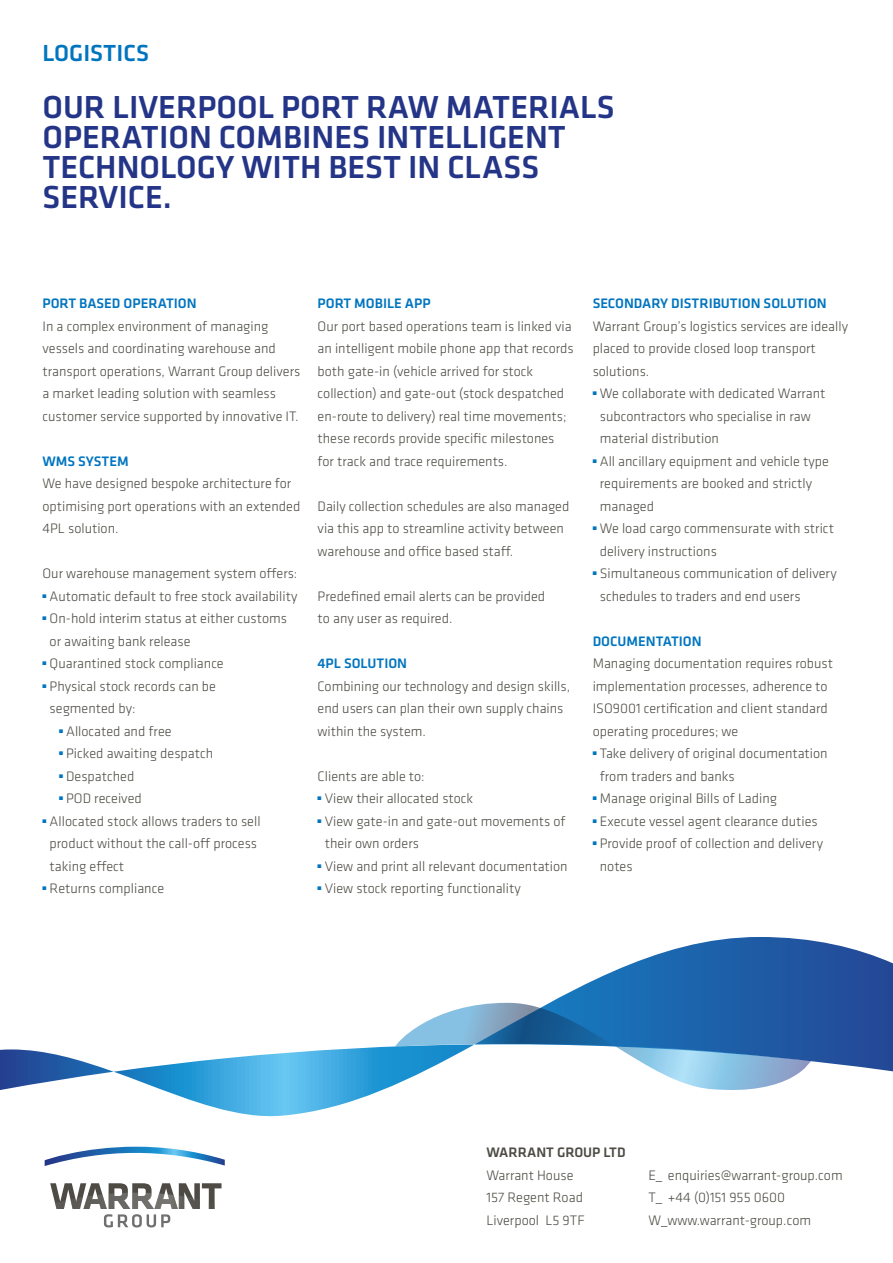
<style>
.page{position:relative;width:893px;height:1263px;background:#fff}
.page>*{position:absolute;margin:0;border:0;box-sizing:border-box;transform-origin:0 0}
.t1{font:500 33px/30px "Klavika Basic";color:#243588}
.t2{font:500 24.15px "Klavika Basic";color:#0075bf}
.t3{font:300 14.25px/22.5px "Klavika Basic";color:#4d4b44}
.t4{font:500 14.25px "Klavika Basic";color:#0075bf}
.t5{font:500 14.25px "Klavika Basic";color:#4d4b44}
</style>
<div class="page">
<svg style="left:0;top:937px;width:893px;height:180px"></svg>
<svg style="left:395px;top:1003px;width:416px;height:87px"></svg>
<svg style="left:45px;top:1147px;width:180px;height:19px"></svg>
<svg style="left:50px;top:1183px;width:171px;height:44px"></svg>
<h2 class="t2" style="left:43px;top:36px;width:108px">LOG ISTICS</h2>
<h1 class="t1" style="left:43px;top:92px;width:22px">OUR</h1>
<h1 class="t1" style="left:112px;top:92px;width:84px">LIVERPOO</h1>
<h1 class="t1" style="left:258px;top:92px;width:44px">L PORT</h1>
<h1 class="t1" style="left:366px;top:92px;width:25px">RAW</h1>
<h1 class="t1" style="left:446px;top:92px;width:22px">MAT</h1>
<h1 class="t1" style="left:510px;top:92px;width:106px">ERIALS</h1>
<h1 class="t1" style="left:43px;top:122px;width:198px">OPERATION COM</h1>
<h1 class="t1" style="left:43px;top:122px;width:503px;text-indent:241px">BINES INTELLIGENT<br>TECHNO LOGY WITH BEST IN CLASS<br>SERVICE.</h1>
<p class="t4" style="left:43px;top:294px;width:156px">PORT BASED OPERATI ON</p>
<p class="t3" style="left:43px;top:315px;width:259px">In a complex environment of managing vessels and coordinating warehouse and transport operations, Warrant Group delivers a market leading solution with seamless customer service supported by innovative IT.</p>
<p class="t4" style="left:43px;top:451px;width:88px">WMS SYSTEM</p>
<p class="t3" style="left:43px;top:472px;width:259px">We have designed bespoke architecture for optimising port operations with an extended<br>4PL solution.</p>
<p class="t3" style="left:43px;top:562px;width:256px">Our warehouse management system offers:</p>
<p class="t3" style="left:43px;top:585px;width:256px"><sup>■</sup> Automatic default to free stock availability</p>
<p class="t3" style="left:50px;top:607px;width:239px;text-indent:-7px"><sup>■</sup> On-hold interim status at either customs or awaiting bank release</p>
<p class="t3" style="left:43px;top:652px;width:183px"><sup>■</sup> Quarantined stock compliance</p>
<p class="t3" style="left:50px;top:675px;width:168px;text-indent:-7px"><sup>■</sup> Physical stock records can be segmented by:</p>
<p class="t3" style="left:59px;top:720px;width:114px"><sup>■</sup> Allocated and free</p>
<p class="t3" style="left:59px;top:742px;width:156px"><sup>■</sup> Picked awaiting despatch</p>
<p class="t3" style="left:59px;top:765px;width:77px"><sup>■</sup> Despatched</p>
<p class="t3" style="left:59px;top:787px;width:84px"><sup>■</sup> POD received</p>
<p class="t3" style="left:50px;top:810px;width:212px;text-indent:-7px"><sup>■</sup> Allocated stock allows traders to sell product without the call-off process taking effect</p>
<p class="t3" style="left:43px;top:877px;width:123px"><sup>■</sup> Returns compliance</p>
<p class="t4" style="left:318px;top:294px;width:65px">PORT MOBILE</p>
<p class="t4" style="left:405px;top:294px;width:27px">APP</p>
<p class="t3" style="left:318px;top:315px;width:258px">Our port based operations team is linked via an intelligent mobile phone app that records both gate-in (vehicle arrived for stock collection) and gate-out (stock despatched en-route to delivery) real time movements; these records provide specific milestones for track and trace requirements.</p>
<p class="t3" style="left:318px;top:495px;width:253px">Daily collection schedules are also managed via this app to streamline activity between warehouse and office based staff.</p>
<p class="t3" style="left:318px;top:585px;width:229px">Predefined email alerts can be provided to any user as required.</p>
<p class="t4" style="left:318px;top:654px;width:91px">4PL SOLUTI ON</p>
<p class="t3" style="left:318px;top:675px;width:254px">Combining our technology and design skills, end users can plan their own supply chains within the system.</p>
<p class="t3" style="left:318px;top:765px;width:109px">Clients are able to:</p>
<p class="t3" style="left:318px;top:787px;width:157px"><sup>■</sup> View their allocated stock</p>
<p class="t3" style="left:325px;top:810px;width:242px;text-indent:-7px"><sup>■</sup> View gate-in and gate-out movements of their own orders</p>
<p class="t3" style="left:318px;top:855px;width:252px"><sup>■</sup> View and print all relevant documentation</p>
<p class="t3" style="left:318px;top:877px;width:205px"><sup>■</sup> View stock reporting functionality</p>
<p class="t4" style="left:593px;top:294px;width:236px">SECONDARY DISTRIBUTI ON SOLUTI ON</p>
<p class="t3" style="left:593px;top:315px;width:257px">Warrant Group’s logistics services are ideally placed to provide closed loop transport solutions.</p>
<p class="t3" style="left:600px;top:382px;width:227px;text-indent:-7px"><sup>■</sup> We collaborate with dedicated Warrant subcontractors who specialise in raw material distribution</p>
<p class="t3" style="left:600px;top:450px;width:231px;text-indent:-7px"><sup>■</sup> All ancillary equipment and vehicle type requirements are booked and strictly managed</p>
<p class="t3" style="left:600px;top:517px;width:236px;text-indent:-7px"><sup>■</sup> We load cargo commensurate with strict delivery instructions</p>
<p class="t3" style="left:600px;top:562px;width:238px;text-indent:-7px"><sup>■</sup> Simultaneous communication of delivery schedules to traders and end users</p>
<p class="t4" style="left:593px;top:631px;width:111px">DOCUMENTATION</p>
<p class="t3" style="left:593px;top:652px;width:242px">Managing documentation requires robust implementation processes, adherence to ISO9001 certification and client standard operating procedures; we</p>
<p class="t3" style="left:600px;top:742px;width:229px;text-indent:-7px"><sup>■</sup> Take delivery of original documentation from traders and banks</p>
<p class="t3" style="left:593px;top:787px;width:186px"><sup>■</sup> Manage original Bills of Lading</p>
<p class="t3" style="left:593px;top:810px;width:227px"><sup>■</sup> Execute vessel agent clearance duties</p>
<p class="t3" style="left:600px;top:832px;width:225px;text-indent:-7px"><sup>■</sup> Provide proof of collection and delivery notes</p>
<p class="t5" style="left:486px;top:1143px;width:141px">WARRANT GROUP LTD</p>
<p class="t3" style="left:486px;top:1164px;width:100px">Warrant House<br>157 Regent Road<br>Liverpool L5 9TF</p>
<p class="t3" style="left:648px;top:1164px;width:196px">E_ enquiries@warrant-group.com<br>T_ +44 (0)151 955 0600<br>W_www.warrant-group.com</p>
</div>
